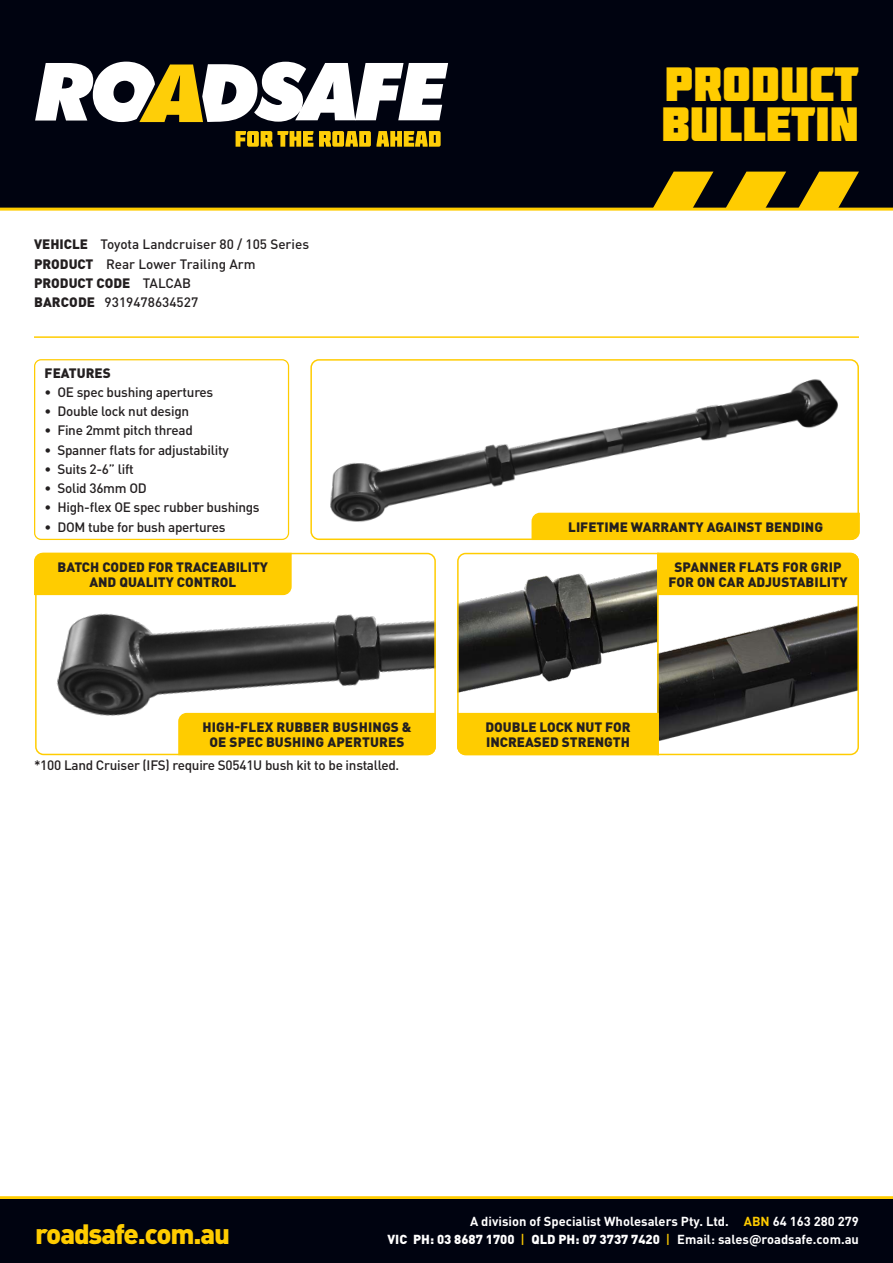
<style>
.page{position:relative;width:893px;height:1263px;background:#fff}
.page>*{position:absolute;margin:0;border:0;box-sizing:border-box;transform-origin:0 0}
.t1{font:48px/39.6px "Molot";color:#fc0}
.t2{font:900 27.6px "DINOT";letter-spacing:-.04em;color:#fc0}
.t3{font:500 13.5px "DINOT";letter-spacing:-.02em;color:#231f20}
.t4{font:900 13.5px/15px "DINOT";color:#231f20;text-align:center}
.t5{font:500 13.5px/19.2px "DINOT";color:#231f20}
.t6{font:900 12.9px "DINOT";color:#fff}
.t7{font:700 12.9px "DINOT";color:#fff}
.s1{font-weight:900}
.s2{color:#fc0}
.s3{font-weight:500;color:#fc0}
.s4{font-weight:700}
</style>
<div class="page">
<div style="left:0;top:0;width:893px;height:208px;background:#000310"></div>
<svg style="left:35px;top:62px;width:413px;height:60px"></svg>
<svg style="left:236px;top:131px;width:77px;height:16px"></svg>
<svg style="left:319px;top:131px;width:122px;height:16px"></svg>
<svg style="left:652px;top:172px;width:62px;height:36px"></svg>
<svg style="left:798px;top:172px;width:61px;height:36px"></svg>
<svg style="left:725px;top:172px;width:61px;height:36px"></svg>
<hr style="left:0;top:208px;width:893px;height:3px;background:#fc0">
<hr style="left:0;top:1196px;width:893px;height:3px;background:#fc0">
<div style="left:0;top:1199px;width:893px;height:64px;background:#000310"></div>
<div style="left:34px;top:359px;width:255px;height:181px;border:1px solid #fc0;border-radius:6px"></div>
<img style="left:313px;top:362px;width:543px;height:175px">
<div style="left:310px;top:359px;width:549px;height:181px;border:2px solid #fc0;border-radius:8px"></div>
<img style="left:38px;top:553px;width:395px;height:202px">
<div style="left:35px;top:553px;width:401px;height:202px;border:2px solid #fc0;border-radius:8px"></div>
<hr style="left:34px;top:336px;width:825px;height:2px;background:#fc0">
<div style="left:531px;top:513px;width:329px;height:27px;background:#fc0"></div>
<div style="left:34px;top:553px;width:258px;height:42px;background:#fc0"></div>
<div style="left:178px;top:713px;width:258px;height:42px;background:#fc0"></div>
<svg style="left:457px;top:552px;width:402px;height:204px"></svg>
<p class="t5" style="left:34px;top:234px;width:277px"><span class="s1">VEHICLE</span> Toyota Landcruiser 80 / 105 Series<br><span class="s1">PRODUCT</span> Rear Lower Trailing Arm<br><span class="s1">PRODUCT CODE</span> TALCAB<br><span class="s1">BARCODE</span> 9319478634527</p>
<p class="t4" style="left:45px;top:365px;width:68px">FEATURES</p>
<p class="t3" style="left:45px;top:383px;width:170px">• OE spec bushing apertures</p>
<p class="t3" style="left:45px;top:402px;width:146px">• Double lock nut design</p>
<p class="t3" style="left:45px;top:421px;width:150px">• Fine 2mmt pitch thread</p>
<p class="t3" style="left:45px;top:440px;width:186px">• Spanner flats for adjustability</p>
<p class="t3" style="left:45px;top:460px;width:91px">• Suits 2-6” lift</p>
<p class="t3" style="left:45px;top:479px;width:104px">• Solid 36mm OD</p>
<p class="t3" style="left:45px;top:498px;width:216px">• High-flex OE spec rubber bushings</p>
<p class="t3" style="left:45px;top:517px;width:182px">• DOM tube for bush apertures</p>
<p class="t4" style="left:58px;top:559px;width:212px">BATCH CODED FOR TRACEABILITY<br>AND QUALITY CONTROL</p>
<p class="t4" style="left:203px;top:719px;width:210px">HIGH-FLEX RUBBER BUSHINGS &amp;<br>OE SPEC BUSHING APERTURES</p>
<p class="t3" style="left:34px;top:756px;width:367px">*100 Land Cruiser (IFS) require S0541U bush kit to be installed.</p>
<h1 class="t1" style="left:661px;top:63px;width:199px">PRODUCT<br>BULLETIN</h1>
<p class="t4" style="left:568px;top:519px;width:256px">LIFETIME WARRANTY AGAINST BENDING</p>
<p class="t4" style="left:669px;top:559px;width:181px">SPANNER FLATS FOR GRIP<br>FOR ON CAR ADJUSTABILITY</p>
<p class="t4" style="left:485px;top:719px;width:146px;text-align:left">DOUBLE LOCK NUT FOR<br>INCREASED STRENGTH</p>
<p class="t7" style="left:470px;top:1213px;width:390px">A division of Specialist Wholesalers Pty. Ltd. <span class="s2">ABN</span> 64 163 280 279</p>
<h2 class="t2" style="left:35px;top:1215px;width:197px">roadsafe.com.au</h2>
<p class="t6" style="left:388px;top:1231px;width:473px">VIC PH: 03 8687 1700 <span class="s3">|</span> QLD PH: 07 3737 7420 <span class="s3">|</span> <span class="s4">Email: sales@roadsafe.com.au</span></p>
</div>
